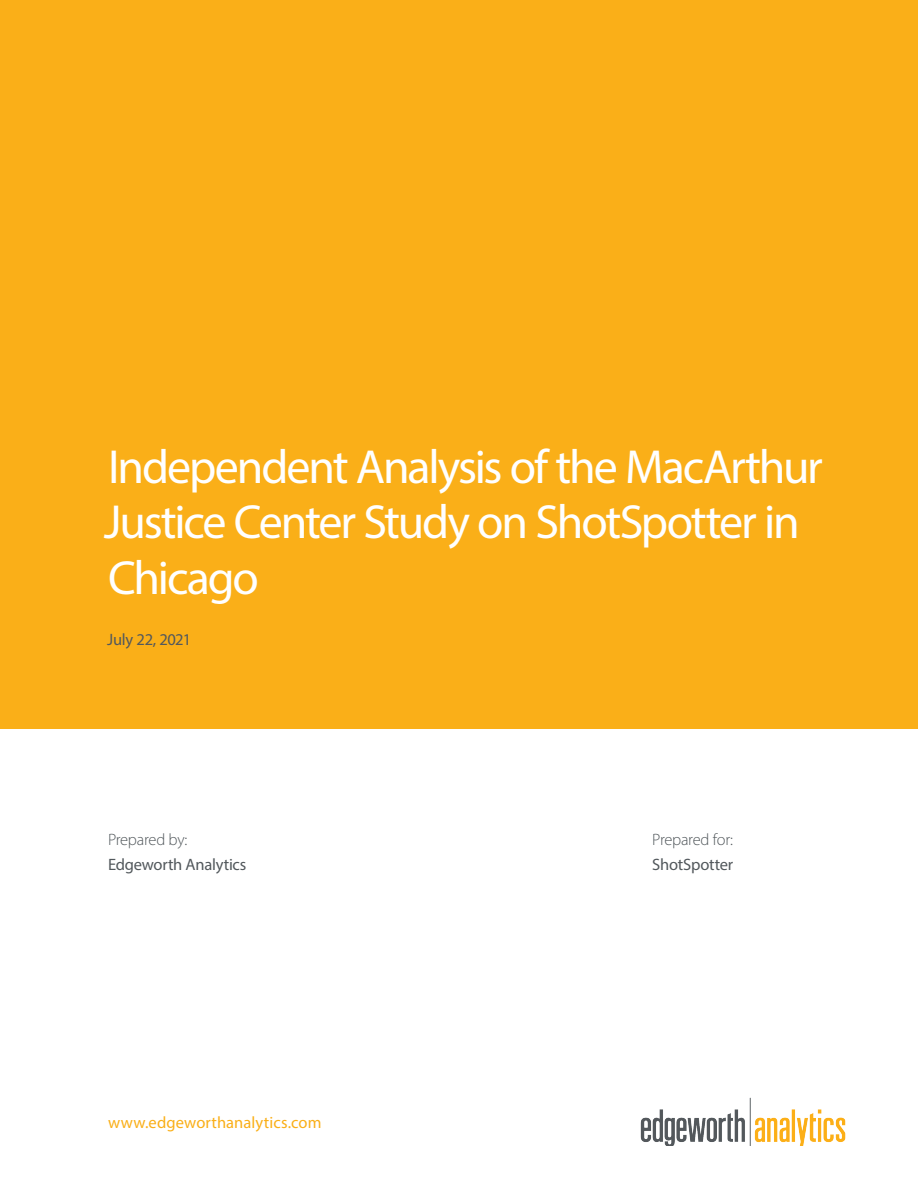
<style>
.page{position:relative;width:918px;height:1188px;background:#fff}
.page>*{position:absolute;margin:0;border:0;box-sizing:border-box;transform-origin:0 0}
.t1{font:48px/55.5px "Myriad Pro";letter-spacing:-.045em;color:#fff}
.t2{font:300 16.5px/25.5px "Myriad Pro";letter-spacing:-.02em;color:#52585c}
.t3{font:16.5px "Myriad Pro";letter-spacing:-.015em;color:#52585c}
.t4{font:16.5px "Myriad Pro";letter-spacing:.01em;color:#faaf18}
.s1{font-weight:400}
</style>
<div class="page">
<div style="left:0;top:0;width:918px;height:729px;background:#faaf18"></div>
<img style="left:640px;top:1097px;width:206px;height:49px">
<p class="t1" style="left:104px;top:438px;width:721px">Independent Analysis of the MacArthur<br>Justice Center Study on ShotSpotter in<br>Chicago</p>
<p class="t3" style="left:107px;top:629px;width:85px">July 22, 2021</p>
<p class="t2" style="left:108px;top:826px;width:81px">Prepared by:</p>
<p class="t3" style="left:108px;top:855px;width:140px">Edgeworth Analytics</p>
<p class="t4" style="left:108px;top:1112px;width:215px">www.edgeworthanalytics.com</p>
<p class="t2" style="left:652px;top:826px;width:82px">Prepared for:<br><span class="s1">ShotSpotter</span></p>
</div>
